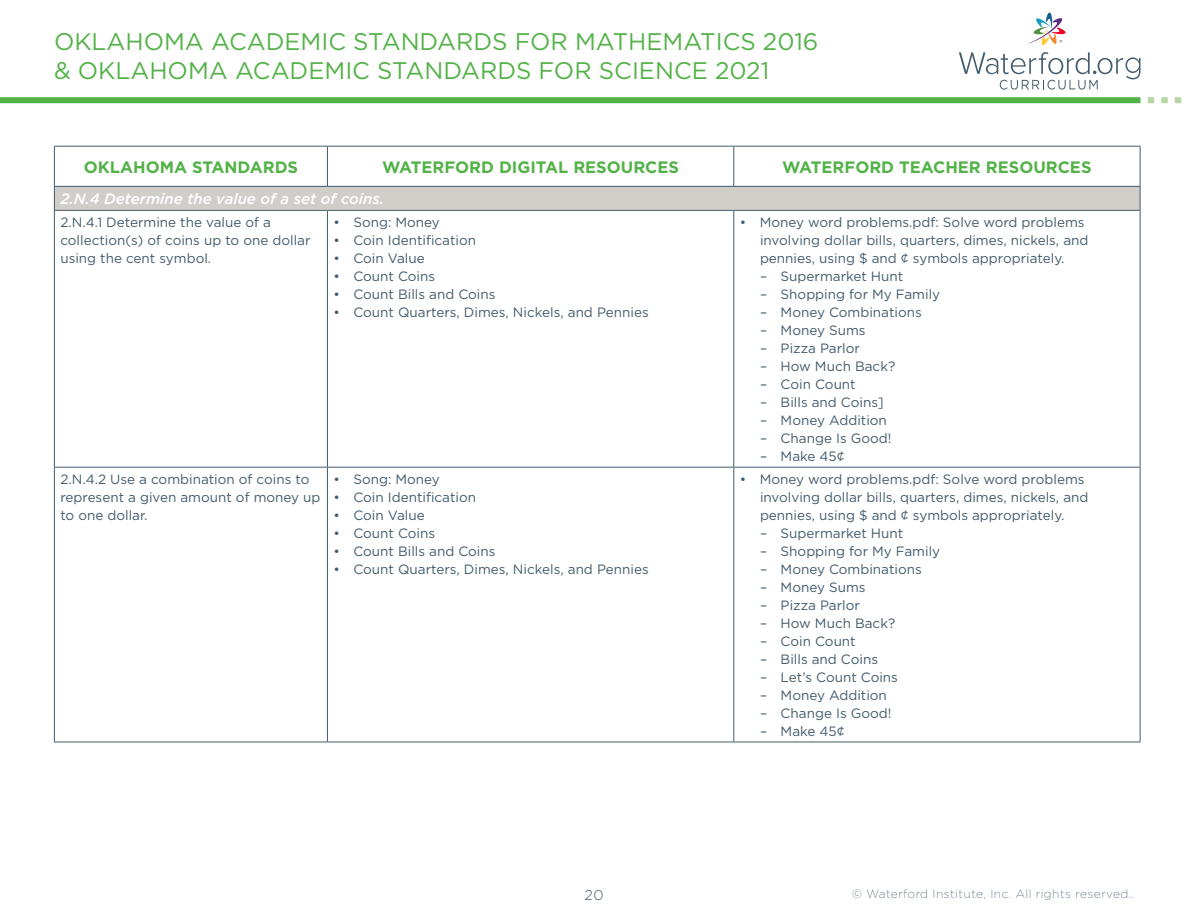
<style>
.page{position:relative;width:1188px;height:918px;background:#fff}
.page>*{position:absolute;margin:0;border:0;box-sizing:border-box;transform-origin:0 0}
.t1{font:24px/28.8px "Gotham";color:#53b247}
._0_-_Main_Table_Head{font:700 16.5px "Gotham";color:#53b247}
._10_Fourth_Header_Gr{font:italic 500 15px "Gotham";color:#fff}
.t2{font:300 14.25px "Gotham";color:#435b6d}
.Chart_Copy{font:13.5px/18px "Gotham";color:#435b6d}
.t3{font:200 12px "Gotham";letter-spacing:.04em;color:#435b6d}
</style>
<div class="page">
<svg style="left:959px;top:52px;width:181px;height:38px"></svg>
<svg style="left:1028px;top:12px;width:38px;height:33px"></svg>
<div style="left:0;top:97px;width:1140px;height:6px;background:#53b247"></div>
<svg style="left:1148px;top:97px;width:6px;height:6px"></svg>
<div style="left:1161px;top:97px;width:7px;height:6px;background:#b8d5a5"></div>
<svg style="left:1175px;top:97px;width:6px;height:6px"></svg>
<div style="left:54px;top:186px;width:1086px;height:24px;background:#d1cdc9"></div>
<hr style="left:54px;top:467px;width:273px;height:1px;background:#435b6d">
<hr style="left:327px;top:467px;width:407px;height:1px;background:#435b6d">
<hr style="left:734px;top:467px;width:406px;height:1px;background:#435b6d">
<hr style="left:54px;top:146px;width:273px;height:1px;background:#435b6d">
<hr style="left:54px;top:147px;width:1px;height:39px;background:#435b6d">
<hr style="left:54px;top:211px;width:1px;height:256px;background:#435b6d">
<hr style="left:54px;top:468px;width:1px;height:274px;background:#435b6d">
<hr style="left:327px;top:146px;width:407px;height:1px;background:#435b6d">
<hr style="left:327px;top:147px;width:1px;height:39px;background:#435b6d">
<hr style="left:327px;top:211px;width:1px;height:256px;background:#435b6d">
<hr style="left:327px;top:468px;width:1px;height:274px;background:#435b6d">
<hr style="left:734px;top:146px;width:406px;height:1px;background:#435b6d">
<hr style="left:733px;top:147px;width:1px;height:39px;background:#435b6d">
<hr style="left:1140px;top:147px;width:1px;height:39px;background:#435b6d">
<hr style="left:733px;top:211px;width:1px;height:256px;background:#435b6d">
<hr style="left:1140px;top:211px;width:1px;height:256px;background:#435b6d">
<hr style="left:733px;top:468px;width:1px;height:274px;background:#435b6d">
<hr style="left:1140px;top:468px;width:1px;height:274px;background:#435b6d">
<svg style="left:54px;top:187px;width:1px;height:23px"></svg>
<svg style="left:1140px;top:187px;width:1px;height:23px"></svg>
<hr style="left:54px;top:210px;width:273px;height:1px;background:#435b6d">
<hr style="left:327px;top:210px;width:407px;height:1px;background:#435b6d">
<hr style="left:734px;top:210px;width:406px;height:1px;background:#435b6d">
<hr style="left:54px;top:742px;width:273px;height:1px;background:#435b6d">
<hr style="left:327px;top:742px;width:407px;height:1px;background:#435b6d">
<hr style="left:734px;top:742px;width:406px;height:1px;background:#435b6d">
<hr style="left:54px;top:186px;width:273px;height:1px;background:#435b6d">
<hr style="left:327px;top:186px;width:407px;height:1px;background:#435b6d">
<hr style="left:734px;top:186px;width:406px;height:1px;background:#435b6d">
<h1 class="t1" style="left:54px;top:27px;width:766px">OKLAHOMA ACADEMIC STANDARDS FOR MATHEMATICS 2016 &amp; OKLAHOMA ACADEMIC STANDARDS FOR SCIENCE 2021</h1>
<p class="_0_-_Main_Table_Head" style="left:84px;top:156px;width:216px">OKLAHOMA STANDARDS</p>
<p class="_0_-_Main_Table_Head" style="left:382px;top:156px;width:298px">WATERFORD DIGITAL RESOURCES</p>
<p class="_0_-_Main_Table_Head" style="left:782px;top:156px;width:311px">WATERFORD TEACHER RESOURCES</p>
<p class="_10_Fourth_Header_Gr" style="left:60px;top:189px;width:325px">2.N.4 Determine the value of a set of coins.</p>
<p class="Chart_Copy" style="left:60px;top:213px;width:252px">2.N.4.1 Determine the value of a collection(s) of coins up to one dollar using the cent symbol.</p>
<p class="Chart_Copy" style="left:333px;top:213px;width:108px">• Song: Money</p>
<p class="Chart_Copy" style="left:760px;top:213px;width:330px;text-indent:-20px">• Money word problems.pdf: Solve word problems involving dollar bills, quarters, dimes, nickels, and pennies, using $ and ¢ symbols appropriately.</p>
<p class="Chart_Copy" style="left:760px;top:267px;width:145px">– Supermarket Hunt</p>
<p class="Chart_Copy" style="left:760px;top:285px;width:182px">– Shopping for My Family</p>
<p class="Chart_Copy" style="left:760px;top:303px;width:163px">– Money Combinations</p>
<p class="Chart_Copy" style="left:760px;top:321px;width:107px">– Money Sums</p>
<p class="Chart_Copy" style="left:760px;top:339px;width:101px">– Pizza Parlor</p>
<p class="Chart_Copy" style="left:760px;top:357px;width:137px">– How Much Back?</p>
<p class="Chart_Copy" style="left:760px;top:375px;width:97px">– Coin Count</p>
<p class="Chart_Copy" style="left:760px;top:393px;width:125px">– Bills and Coins]</p>
<p class="Chart_Copy" style="left:760px;top:411px;width:128px">– Money Addition</p>
<p class="Chart_Copy" style="left:760px;top:429px;width:133px">– Change Is Good!</p>
<p class="Chart_Copy" style="left:760px;top:447px;width:86px">– Make 45¢</p>
<p class="Chart_Copy" style="left:333px;top:231px;width:144px">• Coin Identification</p>
<p class="Chart_Copy" style="left:333px;top:249px;width:93px">• Coin Value</p>
<p class="Chart_Copy" style="left:333px;top:267px;width:103px">• Count Coins</p>
<p class="Chart_Copy" style="left:333px;top:285px;width:164px">• Count Bills and Coins</p>
<p class="Chart_Copy" style="left:333px;top:303px;width:317px">• Count Quarters, Dimes, Nickels, and Pennies</p>
<p class="Chart_Copy" style="left:60px;top:470px;width:262px">2.N.4.2 Use a combination of coins to represent a given amount of money up to one dollar.</p>
<p class="Chart_Copy" style="left:333px;top:470px;width:108px">• Song: Money</p>
<p class="Chart_Copy" style="left:333px;top:488px;width:144px">• Coin Identification</p>
<p class="Chart_Copy" style="left:333px;top:506px;width:93px">• Coin Value</p>
<p class="Chart_Copy" style="left:333px;top:524px;width:103px">• Count Coins</p>
<p class="Chart_Copy" style="left:333px;top:542px;width:164px">• Count Bills and Coins</p>
<p class="Chart_Copy" style="left:333px;top:560px;width:317px">• Count Quarters, Dimes, Nickels, and Pennies</p>
<p class="Chart_Copy" style="left:760px;top:470px;width:330px;text-indent:-20px">• Money word problems.pdf: Solve word problems involving dollar bills, quarters, dimes, nickels, and pennies, using $ and ¢ symbols appropriately.</p>
<p class="Chart_Copy" style="left:760px;top:524px;width:145px">– Supermarket Hunt</p>
<p class="Chart_Copy" style="left:760px;top:542px;width:182px">– Shopping for My Family</p>
<p class="Chart_Copy" style="left:760px;top:560px;width:163px">– Money Combinations</p>
<p class="Chart_Copy" style="left:760px;top:578px;width:107px">– Money Sums</p>
<p class="Chart_Copy" style="left:760px;top:596px;width:101px">– Pizza Parlor</p>
<p class="Chart_Copy" style="left:760px;top:614px;width:137px">– How Much Back?</p>
<p class="Chart_Copy" style="left:760px;top:632px;width:97px">– Coin Count</p>
<p class="Chart_Copy" style="left:760px;top:650px;width:120px">– Bills and Coins</p>
<p class="Chart_Copy" style="left:760px;top:668px;width:139px">– Let’s Count Coins</p>
<p class="Chart_Copy" style="left:760px;top:686px;width:128px">– Money Addition</p>
<p class="Chart_Copy" style="left:760px;top:704px;width:133px">– Change Is Good!</p>
<p class="Chart_Copy" style="left:760px;top:722px;width:86px">– Make 45¢</p>
<p class="t2" style="left:584px;top:886px;width:21px">20</p>
<p class="t3" style="left:852px;top:886px;width:283px">© Waterford Institute, Inc. All rights reserved..</p>
</div>
